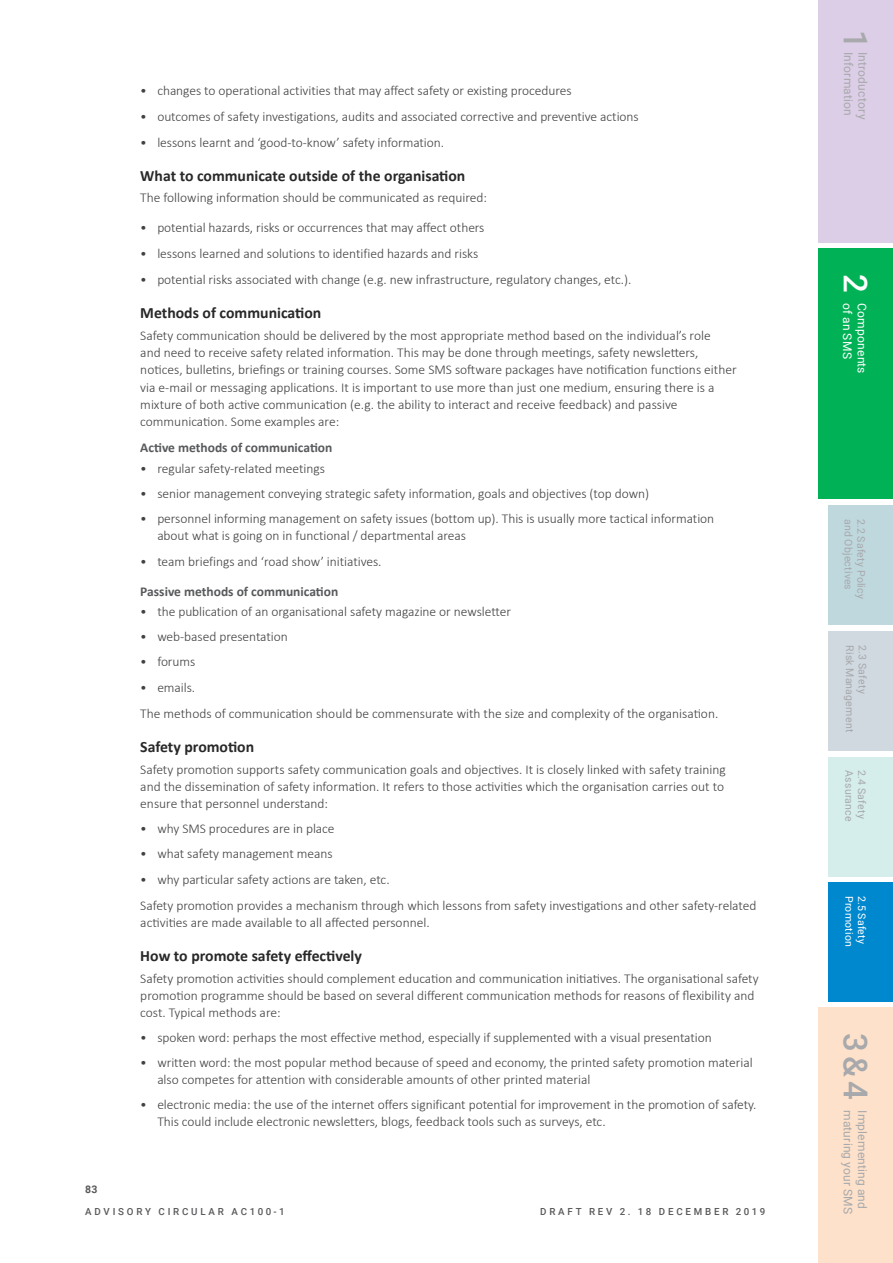
<style>
.page{position:relative;width:893px;height:1263px;background:#fff}
.page>*{position:absolute;margin:0;border:0;box-sizing:border-box;transform-origin:0 0}
.t1{font:500 33px "Roboto";color:#a7a9ac}
.t2{font:500 33px "Roboto";color:#fff}
.t3{font:700 15.75px "Calibri";color:#292829}
.t4{font:300 13.5px/17.2px "Calibri";letter-spacing:-.005em;color:#414042}
.t5{font:700 13.5px "Calibri";color:#58595b}
.t6{font:12px "Roboto";letter-spacing:.015em;color:#a7a9ac}
.t7{font:12px "Roboto";letter-spacing:.02em;color:#fff}
.t8{font:10.5px "Roboto";letter-spacing:.02em;color:#a7a9ac}
.t9{font:10.5px "Roboto";letter-spacing:.02em;color:#fff}
.t10{font:700 10.5px "Roboto";color:#58595b}
.t11{font:500 9.75px "Roboto";letter-spacing:.285em;color:#58595b}
</style>
<div class="page">
<div style="left:818px;top:248px;width:75px;height:251px;background:#00b156"></div>
<div style="left:818px;top:1008px;width:75px;height:255px;background:#fee1ca"></div>
<div style="left:828px;top:882px;width:65px;height:120px;background:#0088ce"></div>
<div style="left:828px;top:757px;width:65px;height:119px;background:#d5edeb"></div>
<div style="left:828px;top:631px;width:65px;height:120px;background:#d0d8e0"></div>
<div style="left:828px;top:505px;width:65px;height:119px;background:#bfd8dd"></div>
<div style="left:818px;top:0;width:75px;height:242px;background:#dccee6"></div>
<p class="t4" style="left:140px;top:82px;width:433px">• changes to operational activities that may affect safety or existing procedures</p>
<p class="t4" style="left:140px;top:108px;width:500px">• outcomes of safety investigations, audits and associated corrective and preventive actions</p>
<p class="t4" style="left:140px;top:133px;width:305px">• lessons learnt and ‘good-to-know’ safety information.</p>
<p class="t3" style="left:140px;top:166px;width:327px">What to communicate outside of the organisation</p>
<p class="t4" style="left:140px;top:189px;width:348px">The following information should be communicated as required:</p>
<p class="t4" style="left:140px;top:219px;width:346px">• potential hazards, risks or occurrences that may affect others</p>
<p class="t4" style="left:140px;top:245px;width:339px">• lessons learned and solutions to identified hazards and risks</p>
<p class="t4" style="left:140px;top:271px;width:493px">• potential risks associated with change (e.g. new infrastructure, regulatory changes, etc.).</p>
<p class="t3" style="left:140px;top:303px;width:182px">Methods of communication</p>
<p class="t4" style="left:140px;top:326px;width:598px">Safety communication should be delivered by the most appropriate method based on the individual’s role<br>and need to receive safety related information. This may be done through meetings, safety newsletters, notices, bulletins, briefings or training courses. Some SMS software packages have notification functions either via e-mail or messaging applications. It is important to use more than just one medium, ensuring there is a mixture of both active communication (e.g. the ability to interact and receive feedback) and passive communication. Some examples are:</p>
<p class="t5" style="left:140px;top:439px;width:194px">Active methods of communication</p>
<p class="t4" style="left:140px;top:459px;width:186px">• regular safety-related meetings</p>
<p class="t4" style="left:140px;top:484px;width:510px">• senior management conveying strategic safety information, goals and objectives (top down)</p>
<p class="t4" style="left:157px;top:509px;width:558px;text-indent:-17px">• personnel informing management on safety issues (bottom up). This is usually more tactical information about what is going on in functional / departmental areas</p>
<p class="t4" style="left:140px;top:552px;width:243px">• team briefings and ‘road show’ initiatives.</p>
<p class="t5" style="left:140px;top:582px;width:200px">Passive methods of communication</p>
<p class="t4" style="left:140px;top:603px;width:372px">• the publication of an organisational safety magazine or newsletter</p>
<p class="t4" style="left:140px;top:628px;width:149px">• web-based presentation</p>
<p class="t4" style="left:140px;top:653px;width:57px">• forums</p>
<p class="t4" style="left:140px;top:675px;width:579px;line-height:25.8px">• emails.<br>The methods of communication should be commensurate with the size and complexity of the organisation.</p>
<p class="t3" style="left:140px;top:737px;width:115px">Safety promotion</p>
<p class="t4" style="left:140px;top:760px;width:587px">Safety promotion supports safety communication goals and objectives. It is closely linked with safety training and the dissemination of safety information. It refers to those activities which the organisation carries out to ensure that personnel understand:</p>
<p class="t4" style="left:140px;top:820px;width:196px">• why SMS procedures are in place</p>
<p class="t4" style="left:140px;top:845px;width:194px">• what safety management means</p>
<p class="t4" style="left:140px;top:866px;width:618px;line-height:25.8px">• why particular safety actions are taken, etc.<br>Safety promotion provides a mechanism through which lessons from safety investigations and other safety-related</p>
<p class="t4" style="left:140px;top:914px;width:291px">activities are made available to all affected personnel.</p>
<p class="t3" style="left:140px;top:946px;width:223px">How to promote safety effectively</p>
<p class="t4" style="left:140px;top:969px;width:620px">Safety promotion activities should complement education and communication initiatives. The organisational safety promotion programme should be based on several different communication methods for reasons of flexibility and cost. Typical methods are:</p>
<p class="t4" style="left:140px;top:1029px;width:573px">• spoken word: perhaps the most effective method, especially if supplemented with a visual presentation</p>
<p class="t4" style="left:157px;top:1054px;width:597px;line-height:16.5px;text-indent:-17px">• written word: the most popular method because of speed and economy, the printed safety promotion material also competes for attention with considerable amounts of other printed material</p>
<p class="t4" style="left:157px;top:1095px;width:601px;text-indent:-17px">• electronic media: the use of the internet offers significant potential for improvement in the promotion of safety.<br>This could include electronic newsletters, blogs, feedback tools such as surveys, etc.</p>
<p class="t10" style="left:85px;top:1182px;width:14px">83</p>
<p class="t11" style="left:85px;top:1204px;width:201px">ADVISORY CIRCULAR AC100-1</p>
<p class="t11" style="left:540px;top:1204px;width:227px">DRAFT REV 2. 18 DECEMBER 2019</p>
<h1 class="t1" style="left:879px;top:30px;width:20px;rotate:90deg">1</h1>
<p class="t6" style="left:857px;top:52px;width:65px;rotate:90deg">Information</p>
<p class="t6" style="left:871px;top:52px;width:69px;rotate:90deg">Introductory</p>
<h1 class="t2" style="left:879px;top:274px;width:20px;rotate:90deg">2</h1>
<p class="t7" style="left:856px;top:303px;width:57px;rotate:90deg">of an SMS</p>
<p class="t7" style="left:870px;top:303px;width:72px;rotate:90deg">Components</p>
<p class="t8" style="left:856px;top:519px;width:73px;rotate:90deg">and Objectives</p>
<p class="t8" style="left:868px;top:519px;width:82px;rotate:90deg">2.2 Safety Policy</p>
<p class="t8" style="left:857px;top:645px;width:88px;rotate:90deg">Risk Management</p>
<p class="t8" style="left:870px;top:645px;width:50px;rotate:90deg">2.3 Safety</p>
<p class="t8" style="left:857px;top:770px;width:53px;rotate:90deg">Assurance</p>
<p class="t8" style="left:869px;top:770px;width:50px;rotate:90deg">2.4 Safety</p>
<p class="t9" style="left:857px;top:896px;width:52px;rotate:90deg">Promotion</p>
<p class="t9" style="left:869px;top:896px;width:50px;rotate:90deg">2.5 Safety</p>
<h1 class="t1" style="left:879px;top:1033px;width:68px;rotate:90deg">3 &amp; 4</h1>
<p class="t6" style="left:856px;top:1110px;width:106px;rotate:90deg">maturing your SMS</p>
<p class="t6" style="left:871px;top:1110px;width:101px;rotate:90deg">Implementing and</p>
</div>
